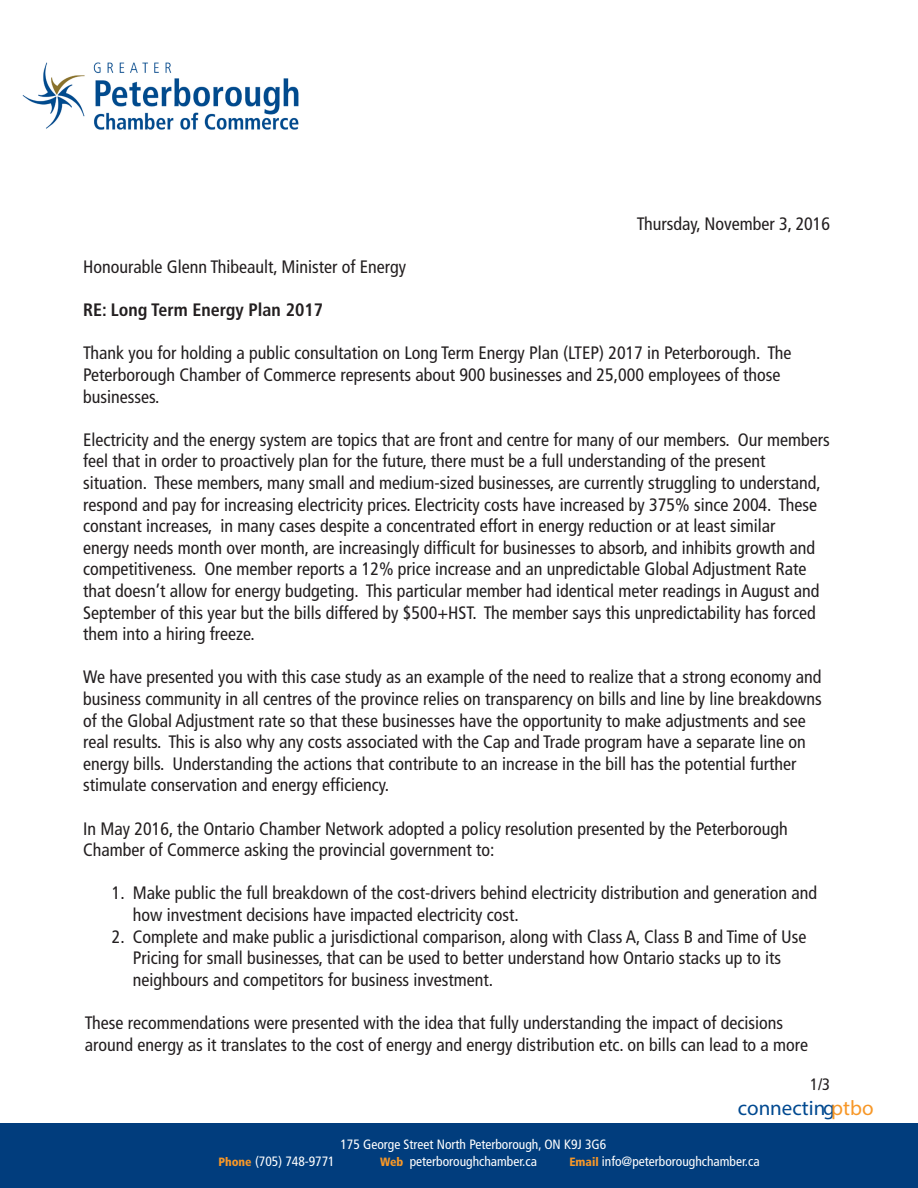
<style>
.page{position:relative;width:918px;height:1188px;background:#fff}
.page>*{position:absolute;margin:0;border:0;box-sizing:border-box;transform-origin:0 0}
.t1{font:21px "Myriad Pro";color:#014990}
.t2{font:condensed 18px/21.6px "Frutiger";color:#231f20}
.t3{font:700 condensed 18px "Frutiger";color:#231f20}
.t4{font:condensed 16.5px "Frutiger";color:#231f20}
.t5{font:condensed 13.5px "Frutiger";color:#fff}
.s1{color:#f79727}
.s2{font-weight:900;font-size:12px;color:#f79727}
</style>
<div class="page">
<div style="left:0;top:1124px;width:918px;height:64px;background:#013d7d"></div>
<img style="left:22px;top:62px;width:277px;height:68px">
<p class="t2" style="left:637px;top:213px;width:195px">Thursday, November 3, 2016</p>
<p class="t2" style="left:83px;top:256px;width:324px">Honourable Glenn Thibeault, Minister of Energy</p>
<p class="t3" style="left:83px;top:299px;width:241px">RE: Long Term Energy Plan 2017</p>
<p class="t2" style="left:83px;top:342px;width:710px">Thank you for holding a public consultation on Long Term Energy Plan (LTEP) 2017 in Peterborough. The<br>Peterborough Chamber of Commerce represents about 900 businesses and 25,000 employees of those businesses.</p>
<p class="t2" style="left:83px;top:429px;width:748px">Electricity and the energy system are topics that are front and centre for many of our members. Our members feel that in order to proactively plan for the future, there must be a full understanding of the present situation. These members, many small and medium-sized businesses, are currently struggling to understand, respond and pay for increasing electricity prices. Electricity costs have increased by 375% since 2004. These constant increases, in many cases despite a concentrated effort in energy reduction or at least similar<br>energy needs month over month, are increasingly difficult for businesses to absorb, and inhibits growth and competitiveness. One member reports a 12% price increase and an unpredictable Global Adjustment Rate that doesn’t allow for energy budgeting. This particular member had identical meter readings in August and September of this year but the bills differed by $500+HST. The member says this unpredictability has forced them into a hiring freeze.</p>
<p class="t2" style="left:83px;top:666px;width:740px">We have presented you with this case study as an example of the need to realize that a strong economy and business community in all centres of the province relies on transparency on bills and line by line breakdowns of the Global Adjustment rate so that these businesses have the opportunity to make adjustments and see real results. This is also why any costs associated with the Cap and Trade program have a separate line on energy bills. Understanding the actions that contribute to an increase in the bill has the potential further stimulate conservation and energy efficiency.</p>
<p class="t2" style="left:83px;top:818px;width:706px">In May 2016, the Ontario Chamber Network adopted a policy resolution presented by the Peterborough<br>Chamber of Commerce asking the provincial government to:</p>
<p class="t2" style="left:133px;top:882px;width:686px;text-indent:-21px">1. Make public the full breakdown of the cost-drivers behind electricity distribution and generation and how investment decisions have impacted electricity cost.</p>
<p class="t2" style="left:133px;top:926px;width:675px;text-indent:-21px">2. Complete and make public a jurisdictional comparison, along with Class A, Class B and Time of Use<br>Pricing for small businesses, that can be used to better understand how Ontario stacks up to its neighbours and competitors for business investment.</p>
<p class="t2" style="left:85px;top:1012px;width:725px">These recommendations were presented with the idea that fully understanding the impact of decisions around energy as it translates to the cost of energy and energy distribution etc. on bills can lead to a more</p>
<p class="t4" style="left:810px;top:1075px;width:22px">1/3</p>
<p class="t5" style="left:340px;top:1137px;width:267px">175 George Street North Peterborough, ON K9J 3G6</p>
<p class="t1" style="left:738px;top:1095px;width:137px">connecting<span class="s1">ptbo</span></p>
<p class="t5" style="left:218px;top:1153px;width:118px"><span class="s2">Phone</span> (705) 748-9771</p>
<p class="t5" style="left:380px;top:1153px;width:158px"><span class="s2">Web</span> peterboroughchamber.ca</p>
<p class="t5" style="left:569px;top:1153px;width:192px"><span class="s2">Email</span> info@peterboroughchamber.ca</p>
</div>
